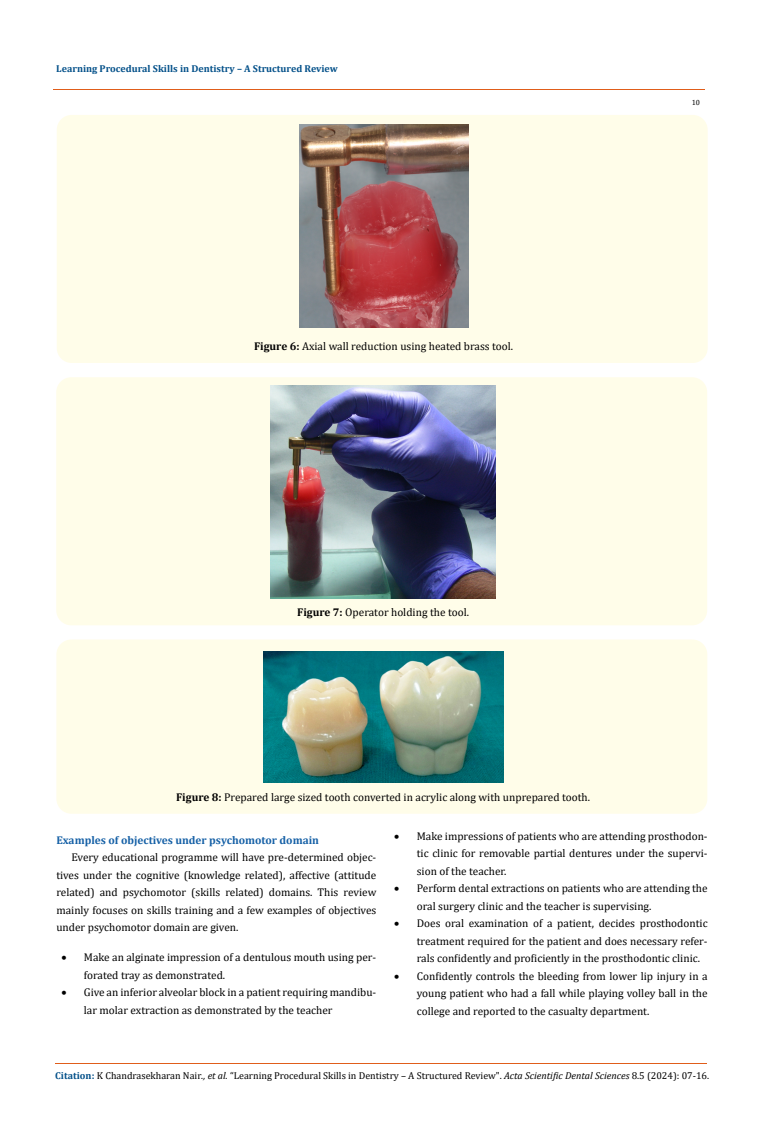
<style>
.page{position:relative;width:764px;height:1140px;background:#fff}
.page>*{position:absolute;margin:0;border:0;box-sizing:border-box;transform-origin:0 0}
.t1{font:11.25px/17.5px "Cambria";color:#000;text-align:justify}
.t2{font:700 11.25px "Cambria";color:#1560a6}
.t3{font:10px "Cambria";color:#000}
.t4{font:700 10px "Cambria";color:#035089}
.t5{font:7.5px "Cambria";color:#000}
.s1{font-weight:700}
.s2{font-weight:700;color:#035089}
.s3{font-style:italic}
</style>
<div class="page">
<hr style="left:54px;top:90px;width:651px;height:1px;background:#e05d1a">
<div style="left:57px;top:115px;width:650px;height:248px;background:#fffde9;border-radius:15px"></div>
<img style="left:299px;top:124px;width:169px;height:203px">
<div style="left:56px;top:377px;width:651px;height:248px;background:#fffde9;border-radius:15px"></div>
<img style="left:271px;top:386px;width:224px;height:212px">
<div style="left:56px;top:640px;width:651px;height:174px;background:#fffde9;border-radius:15px"></div>
<img style="left:263px;top:651px;width:240px;height:131px">
<hr style="left:55px;top:1063px;width:651px;height:1px;background:#e05d1a">
<p class="t4" style="left:56px;top:61px;width:283px">Learning Procedural Skills in Dentistry – A Structured Review</p>
<p class="t1" style="left:254px;top:337px;width:261px"><span class="s1">Figure 6:</span> Axial wall reduction using heated brass tool.</p>
<p class="t1" style="left:297px;top:603px;width:173px"><span class="s1">Figure 7:</span> Operator holding the tool.</p>
<p class="t5" style="left:692px;top:98px;width:10px">10</p>
<p class="t1" style="left:176px;top:788px;width:415px"><span class="s1">Figure 8:</span> Prepared large sized tooth converted in acrylic along with unprepared tooth.</p>
<p class="t2" style="left:56px;top:832px;width:264px">Examples of objectives under psychomotor domain</p>
<p class="t1" style="left:56px;top:848px;width:321px;text-indent:15px">Every educational programme will have pre-determined objec&shy;tives under the cognitive (knowledge related), affective (attitude related) and psychomotor (skills related) domains. This review mainly focuses on skills training and a few examples of objectives under psychomotor domain are given.</p>
<p class="t1" style="left:84px;top:948px;width:294px;text-indent:-22px">• Make an alginate impression of a dentulous mouth using per&shy;forated tray as demonstrated.</p>
<p class="t1" style="left:84px;top:983px;width:294px;text-indent:-22px">• Give an inferior alveolar block in a patient requiring mandibu&shy;lar molar extraction as demonstrated by the teacher</p>
<p class="t1" style="left:417px;top:827px;width:292px;text-indent:-22px">• Make impressions of patients who are attending prosthodon&shy;tic clinic for removable partial dentures under the supervi&shy;sion of the teacher.</p>
<p class="t1" style="left:417px;top:880px;width:292px;text-indent:-22px">• Perform dental extractions on patients who are attending the oral surgery clinic and the teacher is supervising.</p>
<p class="t1" style="left:417px;top:915px;width:292px;text-indent:-22px">• Does oral examination of a patient, decides prosthodontic treatment required for the patient and does necessary refer&shy;rals confidently and proficiently in the prosthodontic clinic.</p>
<p class="t1" style="left:417px;top:967px;width:292px;text-indent:-22px">• Confidently controls the bleeding from lower lip injury in a young patient who had a fall while playing volley ball in the college and reported to the casualty department.</p>
<p class="t3" style="left:55px;top:1070px;width:655px"><span class="s2">Citation:</span> K Chandrasekharan Nair<span class="s3">., et al.</span> “Learning Procedural Skills in Dentistry – A Structured Review". <span class="s3">Acta Scientific Dental Sciences</span> 8.5 (2024): 07-16.</p>
</div>
